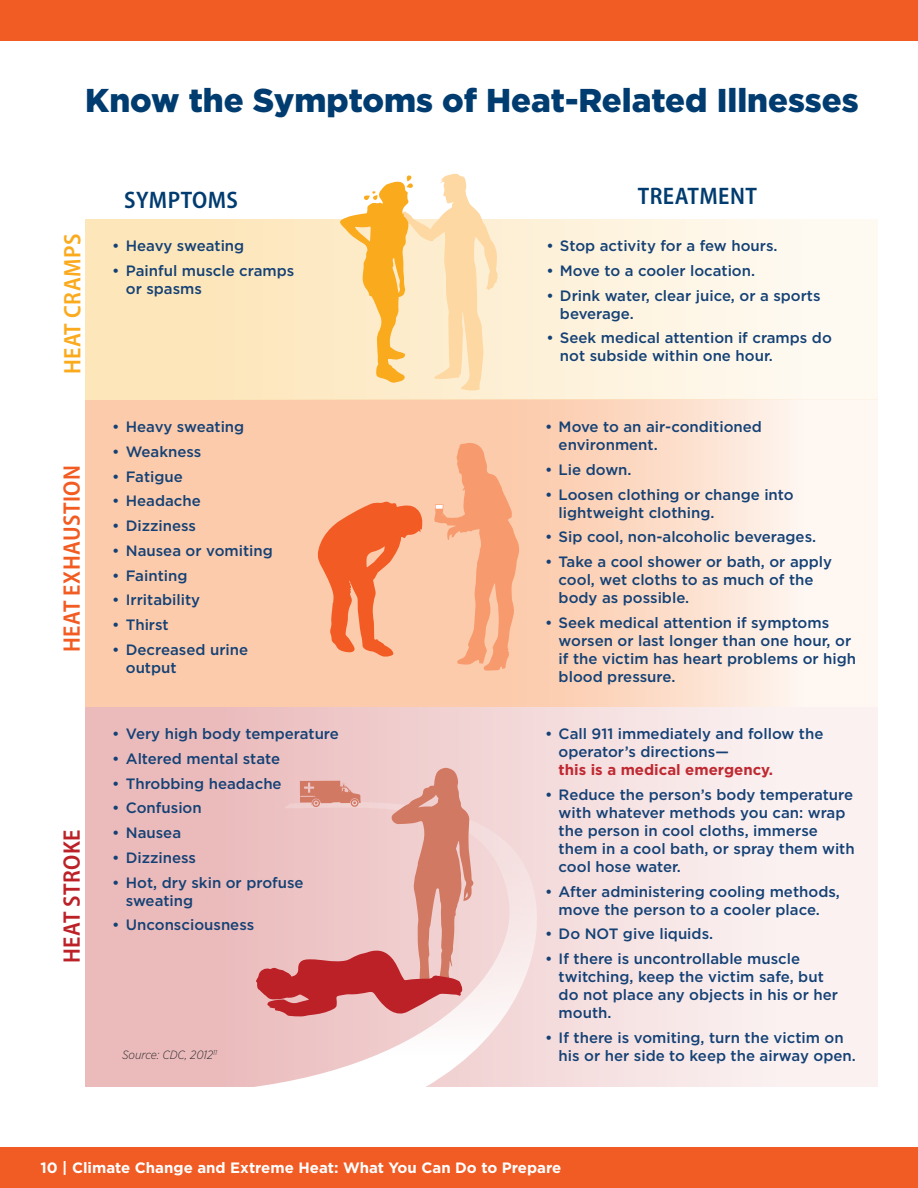
<style>
.page{position:relative;width:918px;height:1188px;background:#fff}
.page>*{position:absolute;margin:0;border:0;box-sizing:border-box;transform-origin:0 0}
.t1{font:900 33px "Gotham";color:#013c70}
.t2{font:600 semi-condensed 24px "Myriad Pro";letter-spacing:.02em;color:#013c70}
.t3{font:600 semi-condensed 24px "Myriad Pro";letter-spacing:.02em;color:#f25b21}
.t4{font:600 semi-condensed 24px "Myriad Pro";letter-spacing:.02em;color:#faaa1c}
.t5{font:600 semi-condensed 24px "Myriad Pro";letter-spacing:.02em;color:#bc2127}
.t6{font:500 15px/18px "Gotham";color:#144175}
.t7{font:700 15px "Gotham";color:#fff}
.Figure_Caption{font:italic 300 12px "Gotham Narrow";color:#312f30}
.Figure_Caption-2{font:italic 300 7.05px "Gotham Narrow";color:#312f30}
.s1{font-weight:700;color:#c02931}
</style>
<div class="page">
<div style="left:0;top:0;width:918px;height:40px;background:#f15b24"></div>
<div style="left:0;top:1148px;width:918px;height:40px;background:#f15b24"></div>
<svg style="left:85px;top:400px;width:793px;height:307px;background:#fcd7c0"></svg>
<div style="left:85px;top:219px;width:793px;height:181px;background:linear-gradient(to right,#fde3b2,#fefbf5)"></div>
<div style="left:85px;top:707px;width:793px;height:379px;background:linear-gradient(to right,#e8b3b4,#fcf7f7)"></div>
<svg style="left:340px;top:174px;width:158px;height:217px;background:#fcdfab"></svg>
<svg style="left:318px;top:502px;width:104px;height:155px;background:#f7946a"></svg>
<svg style="left:434px;top:443px;width:86px;height:228px;background:#f9b792"></svg>
<svg style="left:246px;top:802px;width:296px;height:285px"></svg>
<svg style="left:255px;top:767px;width:219px;height:250px;background:#e2a4a2"></svg>
<p class="t1" style="left:85px;top:78px;width:775px">Know the Symptoms of Heat-Related Illnesses</p>
<p class="t4" style="left:59px;top:374px;width:142px;rotate:-90deg">HEAT CRAMPS</p>
<p class="t3" style="left:59px;top:652px;width:188px;rotate:-90deg">HEAT EXHAUSTION</p>
<p class="t5" style="left:59px;top:963px;width:135px;rotate:-90deg">HEAT STROKE</p>
<p class="t2" style="left:124px;top:187px;width:115px">SYMPTOMS</p>
<p class="t6" style="left:112px;top:237px;width:134px">• Heavy sweating</p>
<p class="t6" style="left:126px;top:261px;width:170px;text-indent:-14px">• Painful muscle cramps or spasms</p>
<p class="t6" style="left:112px;top:418px;width:134px">• Heavy sweating</p>
<p class="t6" style="left:112px;top:442px;width:91px">• Weakness</p>
<p class="t6" style="left:112px;top:467px;width:72px">• Fatigue</p>
<p class="t6" style="left:112px;top:492px;width:90px">• Headache</p>
<p class="t6" style="left:112px;top:517px;width:85px">• Dizziness</p>
<p class="t6" style="left:112px;top:541px;width:162px">• Nausea or vomiting</p>
<p class="t6" style="left:112px;top:566px;width:77px">• Fainting</p>
<p class="t6" style="left:112px;top:591px;width:89px">• Irritability</p>
<p class="t6" style="left:112px;top:616px;width:58px">• Thirst</p>
<p class="t6" style="left:126px;top:640px;width:124px;text-indent:-14px">• Decreased urine output</p>
<p class="t6" style="left:112px;top:725px;width:228px">• Very high body temperature</p>
<p class="t6" style="left:112px;top:749px;width:169px">• Altered mental state</p>
<p class="t6" style="left:112px;top:774px;width:171px">• Throbbing headache</p>
<p class="t6" style="left:112px;top:799px;width:91px">• Confusion</p>
<p class="t6" style="left:112px;top:824px;width:70px">• Nausea</p>
<p class="t6" style="left:112px;top:848px;width:85px">• Dizziness</p>
<p class="t6" style="left:126px;top:873px;width:179px;text-indent:-14px">• Hot, dry skin or profuse sweating</p>
<p class="t6" style="left:112px;top:916px;width:143px">• Unconsciousness</p>
<p class="t2" style="left:638px;top:183px;width:121px">TREATMENT</p>
<p class="t6" style="left:546px;top:237px;width:233px">• Stop activity for a few hours.</p>
<p class="t6" style="left:546px;top:261px;width:210px">• Move to a cooler location.</p>
<p class="t6" style="left:560px;top:286px;width:262px;text-indent:-14px">• Drink water, clear juice, or a sports beverage.</p>
<p class="t6" style="left:560px;top:329px;width:273px;text-indent:-14px">• Seek medical attention if cramps do not subside within one hour.</p>
<p class="t6" style="left:559px;top:418px;width:205px;text-indent:-14px">• Move to an air-conditioned environment.</p>
<p class="t6" style="left:545px;top:460px;width:88px">• Lie down.</p>
<p class="t6" style="left:559px;top:485px;width:237px;text-indent:-14px">• Loosen clothing or change into lightweight clothing.</p>
<p class="t6" style="left:545px;top:528px;width:273px">• Sip cool, non-alcoholic beverages.</p>
<p class="t6" style="left:559px;top:553px;width:275px;text-indent:-14px">• Take a cool shower or bath, or apply cool, wet cloths to as much of the body as possible.</p>
<p class="t6" style="left:559px;top:613px;width:299px;text-indent:-14px">• Seek medical attention if symptoms worsen or last longer than one hour, or if the victim has heart problems or high blood pressure.</p>
<p class="t6" style="left:559px;top:725px;width:266px;text-indent:-14px">• Call 911 immediately and follow the operator’s directions—<br><span class="s1">this is a medical emergency.</span></p>
<p class="t6" style="left:559px;top:785px;width:298px;text-indent:-14px">• Reduce the person’s body temperature with whatever methods you can: wrap the person in cool cloths, immerse them in a cool bath, or spray them with cool hose water.</p>
<p class="t6" style="left:545px;top:882px;width:296px;text-align:center">• After administering cooling methods, move the person to a cooler place.</p>
<p class="t6" style="left:545px;top:925px;width:170px">• Do NOT give liquids.</p>
<p class="t6" style="left:559px;top:950px;width:281px;text-indent:-14px">• If there is uncontrollable muscle twitching, keep the victim safe, but do not place any objects in his or her mouth.</p>
<p class="t6" style="left:545px;top:1028px;width:300px">• If there is vomiting, turn the victim on</p>
<p class="Figure_Caption" style="left:122px;top:1048px;width:93px">Source: CDC, 2012</p>
<p class="t6" style="left:559px;top:1046px;width:299px">his or her side to keep the airway open.</p>
<p class="Figure_Caption-2" style="left:213px;top:1049px;width:6px">11</p>
<p class="t7" style="left:40px;top:1157px;width:522px">10 | Climate Change and Extreme Heat: What You Can Do to Prepare</p>
</div>
